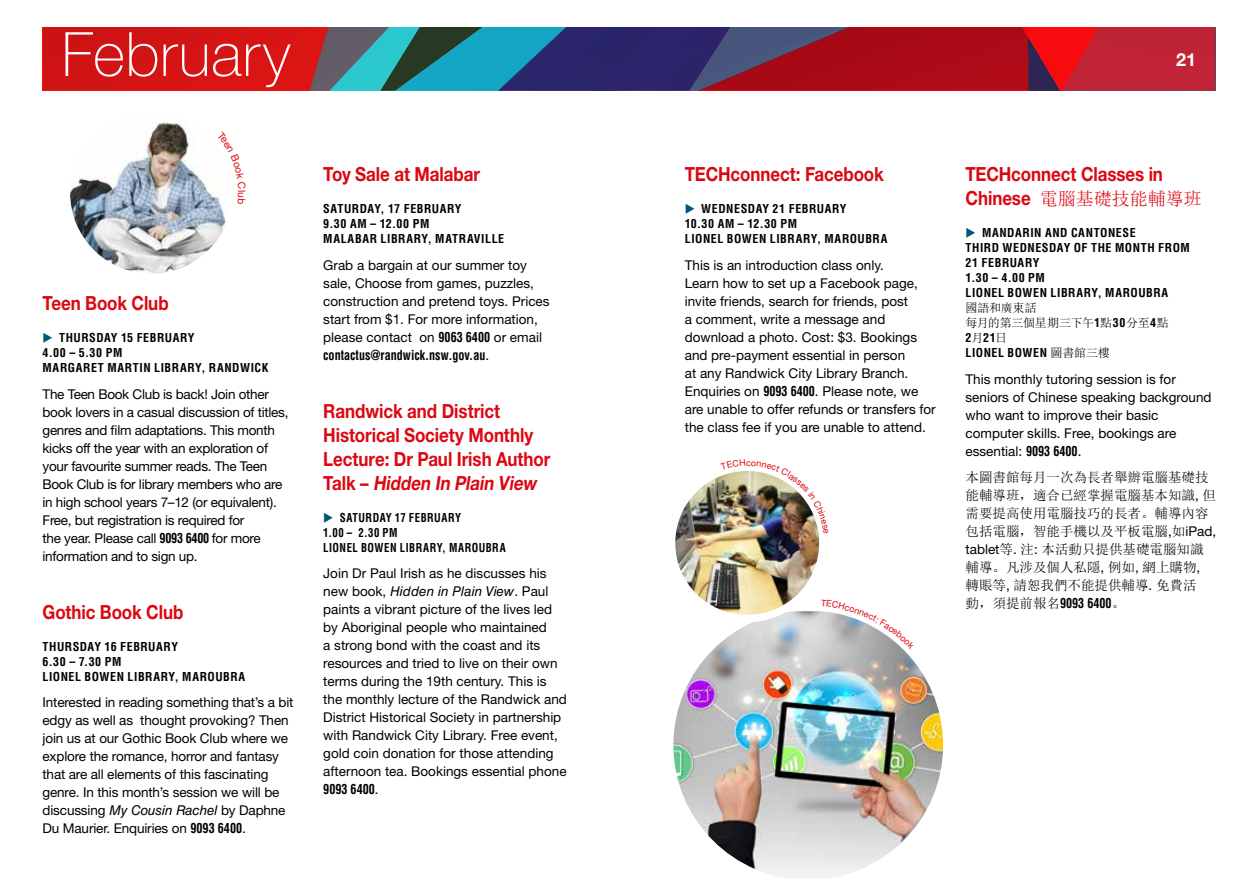
<style>
.page{position:relative;width:1259px;height:893px;background:#fff}
.page>*{position:absolute;margin:0;border:0;box-sizing:border-box;transform-origin:0 0}
.t1{font:100 61.2px "Helvetica Neue LT";letter-spacing:.015em;color:#fff}
.t2{font:700 19.5px/24px "Helvetica Neue LT";letter-spacing:-.005em;color:#db0812;scale:.87 1}
.t3{font:18px "Sim Sun";color:#db0812}
.t4{font:700 18px "Helvetica Neue LT";color:#fff}
.t5{font:13.5px/18px "Helvetica Neue LT";color:#000}
.t6{font:13.5px/18px "Helvetica Neue LT";letter-spacing:-.02em;color:#000}
.t7{font:13.5px/18px "Sim Sun";color:#000}
.t8{font:700 condensed 13.5px "Helvetica LT Std";color:#000;scale:.9 1}
.t9{font:italic 13.5px "Helvetica LT Std";color:#000}
.t10{font:700 condensed 12px/15px "Helvetica LT Std";letter-spacing:.045em;color:#000}
.t11{font:700 condensed 12px/15px "Helvetica LT Std";letter-spacing:.045em;color:#000;scale:.9 1}
.t12{font:12px/15px "Sim Sun";letter-spacing:-.02em;color:#000}
.s1{color:#00567a}
.s2{font-family:"Helvetica LT Std";font-weight:700;font-stretch:condensed}
.s3{font-family:"Helvetica LT Std";font-style:italic}
.s4{font-family:"Helvetica Neue LT";font-weight:400;font-stretch:normal}
.s5{font-style:italic}
.s6{font-family:"Helvetica Neue LT";font-style:normal}
.s7{font-family:"Helvetica Neue LT";font-weight:700;font-size:19.5px}
.s8{font-family:"Sim Sun";font-weight:400;font-stretch:normal}
.s9{font-family:"Helvetica Neue LT"}
</style>
<div class="page">
<svg style="left:43px;top:27px;width:1173px;height:64px;background:#882f43"></svg>
<img style="left:675px;top:617px;width:266px;height:260px">
<div style="left:666px;top:603px;width:284px;height:284px;border:8px solid #fff;border-radius:50%"></div>
<img style="left:677px;top:476px;width:143px;height:141px">
<div style="left:668px;top:463px;width:158px;height:159px;border:8px solid #fff;border-radius:50%"></div>
<img style="left:71px;top:122px;width:155px;height:151px">
<div style="left:62px;top:103px;width:179px;height:179px;border:8px solid #fff;border-radius:50%"></div>
<svg style="left:820px;top:604px;width:95px;height:45px"></svg>
<img style="left:720px;top:463px;width:105px;height:71px">
<svg style="left:217px;top:131px;width:24px;height:73px"></svg>
<h1 class="t1" style="left:62px;top:19px;width:230px">February</h1>
<h2 class="t2" style="left:43px;top:291px;width:147px">Teen Book Club</h2>
<p class="t10" style="left:43px;top:330px;width:227px"><span class="s1">◆</span> THURSDAY 15 FEBRUARY<br>4.00 – 5.30 PM<br>MARGARET MARTIN LIBRARY, RANDWICK</p>
<p class="t6" style="left:43px;top:385px;width:247px">The Teen Book Club is back! Join other book lovers in a casual discussion of titles, genres and film adaptations. This month kicks off the year with an exploration of your favourite summer reads. The Teen Book Club is for library members who are in high school years 7–12 (or equivalent).<br>Free, but registration is required for<br>the year. Please call <span class="s2">9093 6400</span> for more information and to sign up.</p>
<h2 class="t2" style="left:43px;top:599px;width:163px">Gothic Book Club</h2>
<p class="t10" style="left:43px;top:639px;width:204px">THURSDAY 16 FEBRUARY<br>6.30 – 7.30 PM<br>LIONEL BOWEN LIBRARY, MAROUBRA</p>
<p class="t5" style="left:43px;top:693px;width:252px">Interested in reading something that’s a bit edgy as well as thought provoking? Then join us at our Gothic Book Club where we explore the romance, horror and fantasy that are all elements of this fascinating genre. In this month’s session we will be discussing <span class="s3">My Cousin Rachel</span> by Daphne Du Maurier. Enquiries on <span class="s2">9093 6400</span>.</p>
<h2 class="t2" style="left:323px;top:162px;width:182px">Toy Sale at Malabar</h2>
<p class="t10" style="left:323px;top:201px;width:183px">SATURDAY, 17 FEBRUARY<br>9.30 AM – 12.00 PM<br>MALABAR LIBRARY, MATRAVILLE</p>
<p class="t5" style="left:323px;top:256px;width:228px">Grab a bargain at our summer toy sale, Choose from games, puzzles, construction and pretend toys. Prices start from $1. For more information, please contact on <span class="s2">9063 6400</span> or email</p>
<p class="t8" style="left:323px;top:346px;width:186px">contactus@randwick.nsw.gov.au<span class="s4">.</span></p>
<h2 class="t2" style="left:323px;top:398px;width:263px">Randwick and District<br>Historical Society Monthly<br>Lecture: Dr Paul Irish Author<br>Ta l k – <span class="s5">Hidden In Plain View</span></h2>
<p class="t11" style="left:323px;top:510px;width:204px"><span class="s1">◆</span> SATURDAY 17 FEBRUARY<br>1.00 – 2.30 PM<br>LIONEL BOWEN LIBRARY, MAROUBRA</p>
<p class="t5" style="left:323px;top:564px;width:225px">Join Dr Paul Irish as he discusses his</p>
<p class="t9" style="left:323px;top:584px;width:227px"><span class="s6">new book,</span> Hidden in Plain View<span class="s6">. Paul</span></p>
<p class="t5" style="left:323px;top:600px;width:245px">paints a vibrant picture of the lives led by Aboriginal people who maintained<br>a strong bond with the coast and its resources and tried to live on their own terms during the 19th century. This is the monthly lecture of the Randwick and District Historical Society in partnership with Randwick City Library. Free event, gold coin donation for those attending afternoon tea. Bookings essential phone</p>
<p class="t8" style="left:323px;top:781px;width:63px">9093 6400<span class="s4">.</span></p>
<h3 class="t4" style="left:1176px;top:48px;width:22px">21</h3>
<h2 class="t2" style="left:685px;top:162px;width:230px">TECHconnect: Facebook</h2>
<p class="t10" style="left:685px;top:201px;width:204px"><span class="s1">◆</span> WEDNESDAY 21 FEBRUARY<br>10.30 AM – 12.30 PM<br>LIONEL BOWEN LIBRARY, MAROUBRA</p>
<p class="t5" style="left:685px;top:256px;width:252px">This is an introduction class only.<br>Learn how to set up a Facebook page, invite friends, search for friends, post<br>a comment, write a message and download a photo. Cost: $3. Bookings and pre-payment essential in person<br>at any Randwick City Library Branch.<br>Enquiries on <span class="s2">9093 6400</span>. Please note, we are unable to offer refunds or transfers for the class fee if you are unable to attend.</p>
<h2 class="t2" style="left:965px;top:162px;width:228px">TECHconnect Classes in</h2>
<h3 class="t3" style="left:965px;top:190px;width:238px"><span class="s7">Chinese</span> 電腦基礎技能輔導班</h3>
<p class="t10" style="left:965px;top:225px;width:226px"><span class="s1">◆</span> MANDARIN AND CANTONESE<br>THIRD WEDNESDAY OF THE MONTH FROM<br>21 FEBRUARY<br>1.30 – 4.00 PM<br>LIONEL BOWEN LIBRARY, MAROUBRA</p>
<p class="t12" style="left:965px;top:300px;width:205px">國語和廣東話<br>每月的第三個星期三下午<span class="s2">1</span>點<span class="s2">30</span>分至<span class="s2">4</span>點</p>
<p class="t10" style="left:965px;top:330px;width:146px">2<span class="s8">月</span>21<span class="s8">日<br></span>LIONEL BOWEN <span class="s8">圖書館三樓</span></p>
<p class="t5" style="left:965px;top:370px;width:248px">This monthly tutoring session is for seniors of Chinese speaking background who want to improve their basic computer skills. Free, bookings are essential: <span class="s2">9093 6400</span>.</p>
<p class="t7" style="left:965px;top:468px;width:252px">本圖書館每月一次為長者舉辦電腦基礎技能輔導班，適合已經掌握電腦基本知識<span class="s9">,</span> 但需要提高使用電腦技巧的長者。輔導內容包括電腦，智能手機以及平板電腦<span class="s9">,</span>如<span class="s9">iPad, tablet</span>等<span class="s9">.</span> 注<span class="s9">:</span> 本活動只提供基礎電腦知識輔導。凡涉及個人私隱<span class="s9">,</span> 例如<span class="s9">,</span> 網上購物<span class="s9">,</span>轉賬等<span class="s9">,</span> 請恕我們不能提供輔導<span class="s9">.</span> 免費活</p>
<p class="t7" style="left:965px;top:594px;width:161px">動，須提前報名<span class="s2">9093 6400</span>。</p>
</div>
